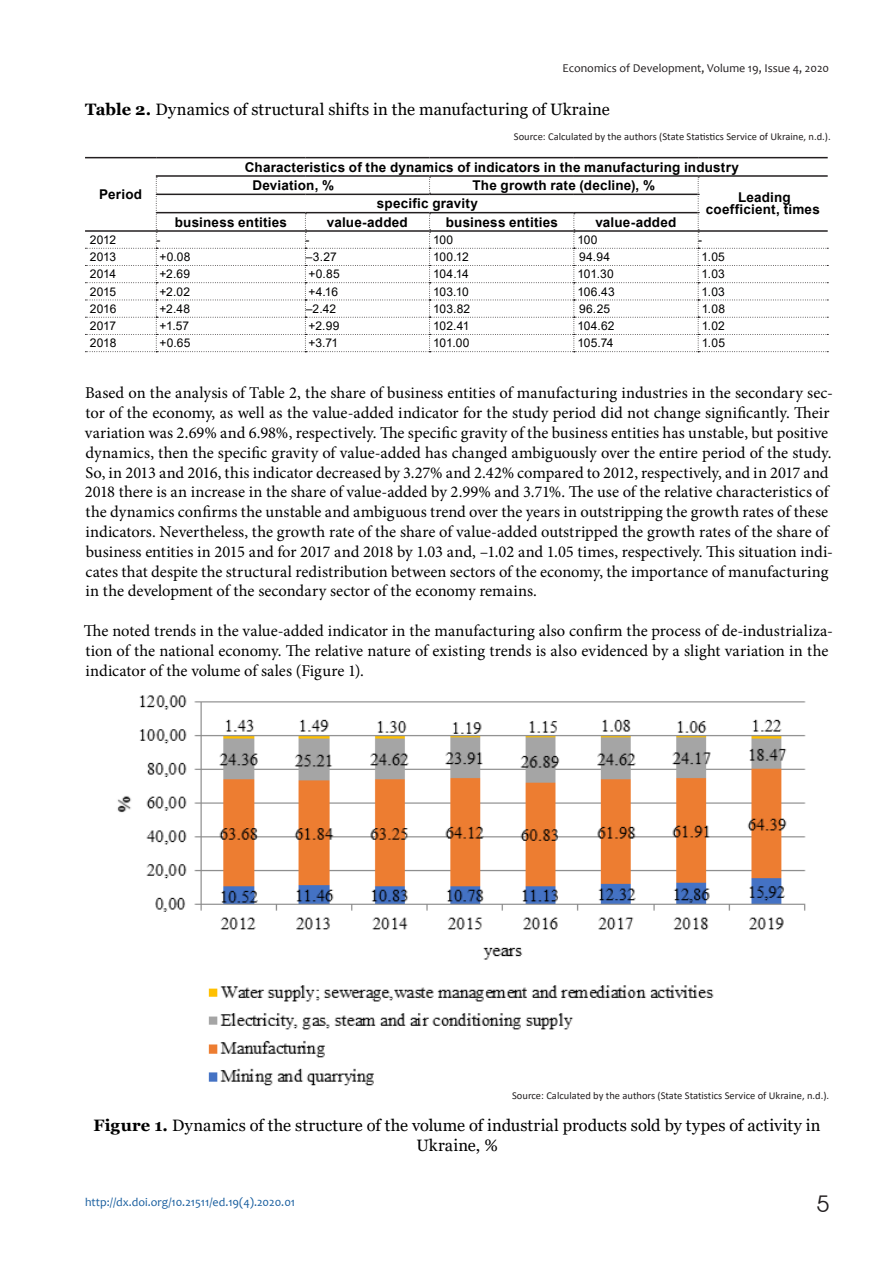
<style>
.page{position:relative;width:893px;height:1263px;background:#fff}
.page>*{position:absolute;margin:0;border:0;box-sizing:border-box;transform-origin:0 0}
.t1{font:22.5px "Avant Garde Gothic C";color:#231f20}
.t2{font:16.5px/19.8px "Minion Pro";color:#000}
.t3{font:16.5px/19.8px "Georgia";letter-spacing:.01em;color:#000;text-align:center}
.t4{font:700 13.5px/18.3px "Arial";letter-spacing:.015em;color:#000}
.t5{font:12px "Arial";letter-spacing:.005em;color:#000}
.t6{font:12px "Candara";color:#231f20}
.t7{font:12px "Candara";color:#175d9e}
.t8{font:10.5px "Calibri";color:#231f20}
.s1{font-weight:700}
</style>
<div class="page">
<svg style="left:85px;top:177px;width:743px;height:175px"></svg>
<hr style="left:85px;top:157px;width:71px;height:1px;background:#231f20">
<hr style="left:85px;top:230px;width:71px;height:2px;background:#231f20">
<hr style="left:156px;top:230px;width:149px;height:2px;background:#231f20">
<hr style="left:305px;top:230px;width:125px;height:2px;background:#231f20">
<hr style="left:430px;top:230px;width:144px;height:2px;background:#231f20">
<hr style="left:574px;top:230px;width:124px;height:2px;background:#231f20">
<hr style="left:698px;top:230px;width:130px;height:2px;background:#231f20">
<hr style="left:156px;top:157px;width:149px;height:1px;background:#231f20">
<hr style="left:305px;top:157px;width:125px;height:1px;background:#231f20">
<hr style="left:430px;top:157px;width:144px;height:1px;background:#231f20">
<hr style="left:574px;top:157px;width:124px;height:1px;background:#231f20">
<hr style="left:698px;top:157px;width:130px;height:1px;background:#231f20">
<hr style="left:156px;top:175px;width:149px;height:2px;background:#231f20">
<hr style="left:305px;top:175px;width:125px;height:2px;background:#231f20">
<hr style="left:430px;top:175px;width:144px;height:2px;background:#231f20">
<hr style="left:574px;top:175px;width:124px;height:2px;background:#231f20">
<hr style="left:698px;top:175px;width:130px;height:2px;background:#231f20">
<img style="left:117px;top:695px;width:689px;height:391px">
<p class="t6" style="left:562px;top:64px;width:268px">Economics of Development, Volume 19, Issue 4, 2020</p>
<p class="t3" style="left:85px;top:100px;width:526px"><span class="s1">Table 2.</span> Dynamics of structural shifts in the manufacturing of Ukraine</p>
<p class="t8" style="left:514px;top:129px;width:318px">Source: Calculated by the authors (State Statistics Service of Ukraine, n.d.).</p>
<p class="t4" style="left:99px;top:187px;width:44px">Period</p>
<p class="t4" style="left:253px;top:159px;width:488px;text-indent:-8px">Characteristics of the dynamics of indicators in the manufacturing industry<br>Deviation, %</p>
<p class="t4" style="left:473px;top:177px;width:184px">The growth rate (decline), %</p>
<p class="t4" style="left:706px;top:193px;width:115px;line-height:12px;text-align:center">Leading coefficient, times</p>
<p class="t4" style="left:377px;top:196px;width:102px">specific gravity</p>
<p class="t4" style="left:175px;top:214px;width:114px">business entities</p>
<p class="t4" style="left:327px;top:214px;width:83px">value-added</p>
<p class="t4" style="left:446px;top:214px;width:114px">business entities</p>
<p class="t4" style="left:595px;top:214px;width:83px">value-added</p>
<p class="t5" style="left:90px;top:235px;width:28px">2012</p>
<p class="t5" style="left:156px;top:235px;width:5px">-</p>
<p class="t5" style="left:305px;top:235px;width:5px">-</p>
<p class="t5" style="left:433px;top:235px;width:22px">100</p>
<p class="t5" style="left:577px;top:235px;width:22px">100</p>
<p class="t5" style="left:698px;top:235px;width:5px">-</p>
<p class="t5" style="left:90px;top:252px;width:28px">2013</p>
<p class="t5" style="left:159px;top:252px;width:33px">+0.08</p>
<p class="t5" style="left:306px;top:252px;width:33px">–3.27</p>
<p class="t5" style="left:433px;top:252px;width:37px">100.12</p>
<p class="t5" style="left:579px;top:252px;width:33px">94.94</p>
<p class="t5" style="left:702px;top:252px;width:25px">1.05</p>
<p class="t5" style="left:90px;top:270px;width:28px">2014</p>
<p class="t5" style="left:159px;top:270px;width:32px">+2.69</p>
<p class="t5" style="left:309px;top:270px;width:33px">+0.85</p>
<p class="t5" style="left:433px;top:270px;width:37px">104.14</p>
<p class="t5" style="left:577px;top:270px;width:38px">101.30</p>
<p class="t5" style="left:702px;top:270px;width:25px">1.03</p>
<p class="t5" style="left:90px;top:287px;width:28px">2015</p>
<p class="t5" style="left:159px;top:287px;width:32px">+2.02</p>
<p class="t5" style="left:309px;top:287px;width:31px">+4.16</p>
<p class="t5" style="left:433px;top:287px;width:37px">103.10</p>
<p class="t5" style="left:577px;top:287px;width:39px">106.43</p>
<p class="t5" style="left:702px;top:287px;width:25px">1.03</p>
<p class="t5" style="left:90px;top:304px;width:28px">2016</p>
<p class="t5" style="left:159px;top:304px;width:32px">+2.48</p>
<p class="t5" style="left:306px;top:304px;width:32px">–2.42</p>
<p class="t5" style="left:433px;top:304px;width:39px">103.82</p>
<p class="t5" style="left:579px;top:304px;width:33px">96.25</p>
<p class="t5" style="left:702px;top:304px;width:25px">1.08</p>
<p class="t5" style="left:90px;top:321px;width:28px">2017</p>
<p class="t5" style="left:159px;top:321px;width:31px">+1.57</p>
<p class="t5" style="left:309px;top:321px;width:32px">+2.99</p>
<p class="t5" style="left:433px;top:321px;width:38px">102.41</p>
<p class="t5" style="left:577px;top:321px;width:39px">104.62</p>
<p class="t5" style="left:702px;top:321px;width:25px">1.02</p>
<p class="t5" style="left:90px;top:339px;width:28px">2018</p>
<p class="t5" style="left:159px;top:339px;width:33px">+0.65</p>
<p class="t5" style="left:309px;top:339px;width:31px">+3.71</p>
<p class="t5" style="left:433px;top:339px;width:38px">101.00</p>
<p class="t5" style="left:577px;top:339px;width:38px">105.74</p>
<p class="t5" style="left:702px;top:339px;width:25px">1.05</p>
<p class="t2" style="left:85px;top:385px;width:750px">Based on the analysis of Table 2, the share of business entities of manufacturing industries in the secondary sec&shy;tor of the economy, as well as the value-added indicator for the study period did not change significantly. Their variation was 2.69% and 6.98%, respectively. The specific gravity of the business entities has unstable, but positive dynamics, then the specific gravity of value-added has changed ambiguously over the entire period of the study.<br>So, in 2013 and 2016, this indicator decreased by 3.27% and 2.42% compared to 2012, respectively, and in 2017 and 2018 there is an increase in the share of value-added by 2.99% and 3.71%. The use of the relative characteristics of the dynamics confirms the unstable and ambiguous trend over the years in outstripping the growth rates of these indicators. Nevertheless, the growth rate of the share of value-added outstripped the growth rates of the share of business entities in 2015 and for 2017 and 2018 by 1.03 and, –1.02 and 1.05 times, respectively. This situation indi&shy;cates that despite the structural redistribution between sectors of the economy, the importance of manufacturing in the development of the secondary sector of the economy remains.</p>
<p class="t2" style="left:84px;top:622px;width:751px">The noted trends in the value-added indicator in the manufacturing also confirm the process of de-industrializa&shy;tion of the national economy. The relative nature of existing trends is also evidenced by a slight variation in the indicator of the volume of sales (Figure 1).</p>
<p class="t8" style="left:512px;top:1088px;width:319px">Source: Calculated by the authors (State Statistics Service of Ukraine, n.d.).</p>
<p class="t3" style="left:94px;top:1117px;width:728px"><span class="s1">Figure 1.</span> Dynamics of the structure of the volume of industrial products sold by types of activity in<br>Ukraine, %</p>
<p class="t7" style="left:85px;top:1197px;width:212px">http://dx.doi.org/10.21511/ed.19(4).2020.01</p>
<h1 class="t1" style="left:817px;top:1191px;width:14px">5</h1>
</div>
